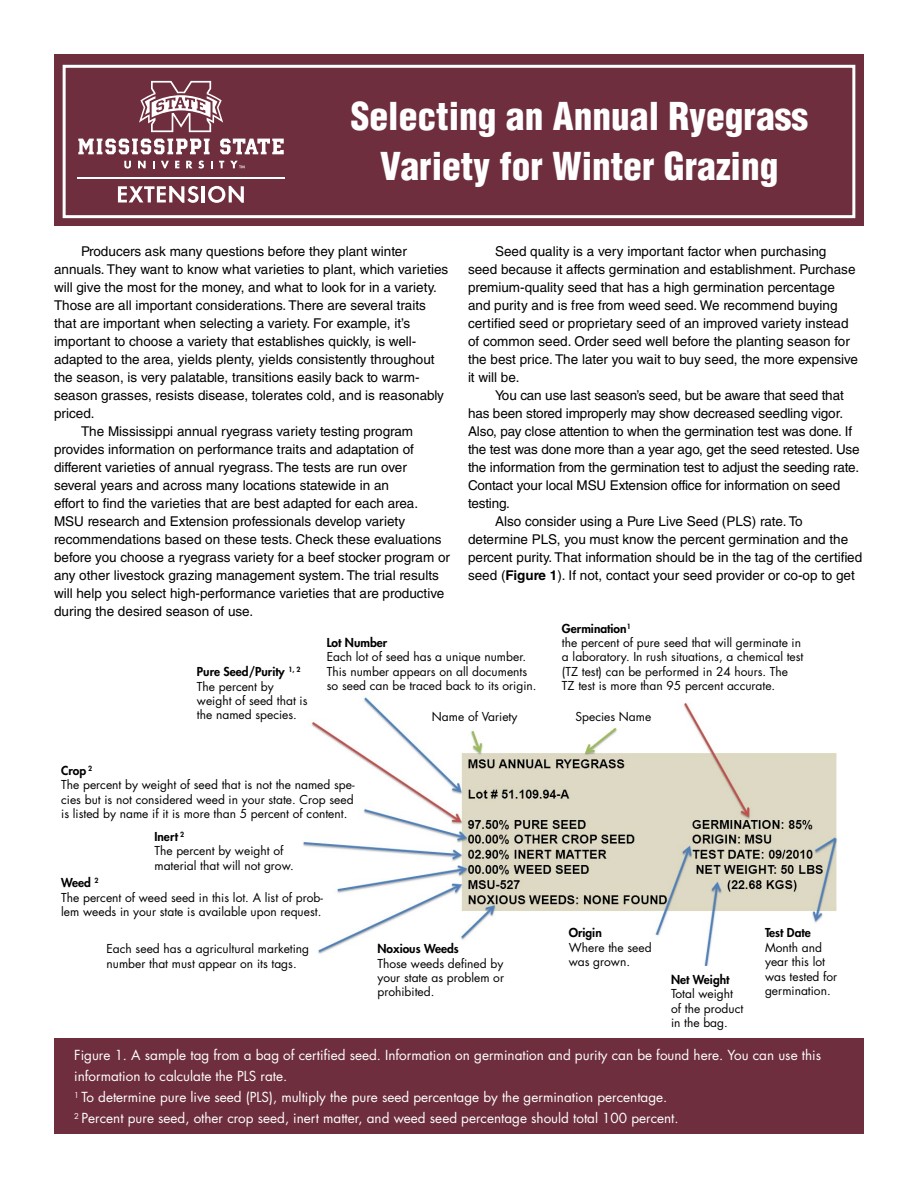
<style>
.page{position:relative;width:918px;height:1188px;background:#fff}
.page>*{position:absolute;margin:0;border:0;box-sizing:border-box;transform-origin:0 0}
.t1{font:900 condensed 37.5px/49.5px "Helvetica LT Std";color:#fff;text-align:center}
.body_text{font:13.5px/18px "Helvetica LT Std";color:#000}
.t2{font:13.5px/21px "Futura Std";color:#fff}
.t3{font:12px/14.4px "Futura Std";color:#000}
.t4{font:800 12px "Futura Std";color:#000}
.s1{font-weight:700}
</style>
<div class="page">
<div style="left:54px;top:54px;width:810px;height:172px;background:#6e2e3e"></div>
<svg style="left:139px;top:81px;width:84px;height:51px"></svg>
<svg style="left:118px;top:186px;width:81px;height:17px"></svg>
<hr style="left:202px;top:186px;width:3px;height:16px;background:#fff">
<svg style="left:208px;top:186px;width:36px;height:17px"></svg>
<hr style="left:78px;top:177px;width:206px;height:2px;background:#fff">
<svg style="left:78px;top:139px;width:132px;height:15px"></svg>
<svg style="left:220px;top:139px;width:64px;height:15px"></svg>
<svg style="left:124px;top:161px;width:7px;height:8px"></svg>
<svg style="left:138px;top:161px;width:8px;height:7px"></svg>
<svg style="left:153px;top:161px;width:2px;height:7px"></svg>
<svg style="left:161px;top:161px;width:8px;height:7px"></svg>
<svg style="left:175px;top:161px;width:4px;height:7px"></svg>
<svg style="left:186px;top:161px;width:18px;height:8px"></svg>
<svg style="left:211px;top:161px;width:2px;height:7px"></svg>
<svg style="left:219px;top:161px;width:5px;height:7px"></svg>
<svg style="left:230px;top:161px;width:15px;height:7px"></svg>
<div style="left:63px;top:65px;width:792px;height:153px;border:3px solid #fff"></div>
<img style="left:303px;top:697px;width:534px;height:269px">
<div style="left:54px;top:1039px;width:810px;height:95px;background:#6e2e3e"></div>
<h1 class="t1" style="left:351px;top:91px;width:459px">Selecting an Annual Ryegrass<br>Variety for Winter Grazing</h1>
<p class="body_text" style="left:54px;top:242px;width:396px;text-indent:27px">Producers ask many questions before they plant winter annuals. They want to know what varieties to plant, which varieties will give the most for the money, and what to look for in a variety.<br>Those are all important considerations. There are several traits that are important when selecting a variety. For example, it’s important to choose a variety that establishes quickly, is well&shy;adapted to the area, yields plenty, yields consistently throughout the season, is very palatable, transitions easily back to warm&shy;season grasses, resists disease, tolerates cold, and is reasonably priced.</p>
<p class="body_text" style="left:54px;top:422px;width:398px;text-indent:27px">The Mississippi annual ryegrass variety testing program provides information on performance traits and adaptation of different varieties of annual ryegrass. The tests are run over several years and across many locations statewide in an<br>effort to find the varieties that are best adapted for each area.<br>MSU research and Extension professionals develop variety recommendations based on these tests. Check these evaluations before you choose a ryegrass variety for a beef stocker program or any other livestock grazing management system. The trial results will help you select high-performance varieties that are productive during the desired season of use.</p>
<p class="body_text" style="left:468px;top:242px;width:392px;text-indent:27px">Seed quality is a very important factor when purchasing seed because it affects germination and establishment. Purchase premium-quality seed that has a high germination percentage and purity and is free from weed seed. We recommend buying certified seed or proprietary seed of an improved variety instead of common seed. Order seed well before the planting season for the best price. The later you wait to buy seed, the more expensive it will be.</p>
<p class="body_text" style="left:468px;top:386px;width:393px;text-indent:27px">You can use last season’s seed, but be aware that seed that has been stored improperly may show decreased seedling vigor.<br>Also, pay close attention to when the germination test was done. If the test was done more than a year ago, get the seed retested. Use the information from the germination test to adjust the seeding rate.<br>Contact your local MSU Extension office for information on seed testing.</p>
<p class="body_text" style="left:468px;top:512px;width:396px;text-indent:27px">Also consider using a Pure Live Seed (PLS) rate. To determine PLS, you must know the percent germination and the percent purity. That information should be in the tag of the certified seed (<span class="s1">Figure 1</span>). If not, contact your seed provider or co-op to get</p>
<p class="t4" style="left:197px;top:664px;width:105px">Pure Seed/Purity <sup>1,</sup> <sup>2</sup></p>
<p class="t3" style="left:197px;top:679px;width:112px">The percent by weight of seed that is the named species.</p>
<p class="t4" style="left:327px;top:635px;width:62px">Lot Number</p>
<p class="t3" style="left:327px;top:650px;width:211px">Each lot of seed has a unique number.<br>This number appears on all documents so seed can be traced back to its origin.</p>
<p class="t4" style="left:562px;top:621px;width:70px">Germination<sup>1</sup></p>
<p class="t3" style="left:562px;top:636px;width:243px">the percent of pure seed that will germinate in a laboratory. In rush situations, a chemical test (TZ test) can be performed in 24 hours. The TZ test is more than 95 percent accurate.</p>
<p class="t3" style="left:432px;top:709px;width:87px">Name of Variety</p>
<p class="t3" style="left:575px;top:709px;width:77px">Species Name</p>
<p class="t4" style="left:61px;top:763px;width:33px">Crop <sup>2</sup></p>
<p class="t3" style="left:61px;top:778px;width:295px;text-align:justify">The percent by weight of seed that is not the named spe&shy;cies but is not considered weed in your state. Crop seed is listed by name if it is more than 5 percent of content.</p>
<p class="t4" style="left:154px;top:829px;width:31px">Inert <sup>2</sup></p>
<p class="t3" style="left:154px;top:844px;width:141px">The percent by weight of material that will not grow.</p>
<p class="t4" style="left:61px;top:875px;width:39px">Weed <sup>2</sup></p>
<p class="t3" style="left:61px;top:890px;width:263px">The percent of weed seed in this lot. A list of prob&shy;lem weeds in your state is available upon request.</p>
<p class="t3" style="left:107px;top:942px;width:204px">Each seed has a agricultural marketing number that must appear on its tags.</p>
<p class="t4" style="left:377px;top:941px;width:83px">Noxious Weeds</p>
<p class="t3" style="left:377px;top:956px;width:128px;text-align:justify">Those weeds defined by your state as problem or prohibited.</p>
<p class="t4" style="left:569px;top:925px;width:35px">Origin</p>
<p class="t3" style="left:569px;top:940px;width:84px">Where the seed was grown.</p>
<p class="t4" style="left:671px;top:972px;width:60px">Net Weight</p>
<p class="t3" style="left:671px;top:987px;width:74px">Total weight of the product in the bag.</p>
<p class="t4" style="left:765px;top:925px;width:47px">Test Date</p>
<p class="t3" style="left:765px;top:940px;width:74px">Month and year this lot was tested for</p>
<p class="t3" style="left:765px;top:984px;width:67px">germination.</p>
<p class="t2" style="left:74px;top:1045px;width:748px">Figure 1. A sample tag from a bag of certified seed. Information on germination and purity can be found here. You can use this information to calculate the PLS rate.</p>
<p class="t2" style="left:74px;top:1087px;width:595px"><sup>1</sup> To determine pure live seed (PLS), multiply the pure seed percentage by the germination percentage.</p>
<p class="t2" style="left:74px;top:1108px;width:606px"><sup>2</sup> Percent pure seed, other crop seed, inert matter, and weed seed percentage should total 100 percent.</p>
</div>
